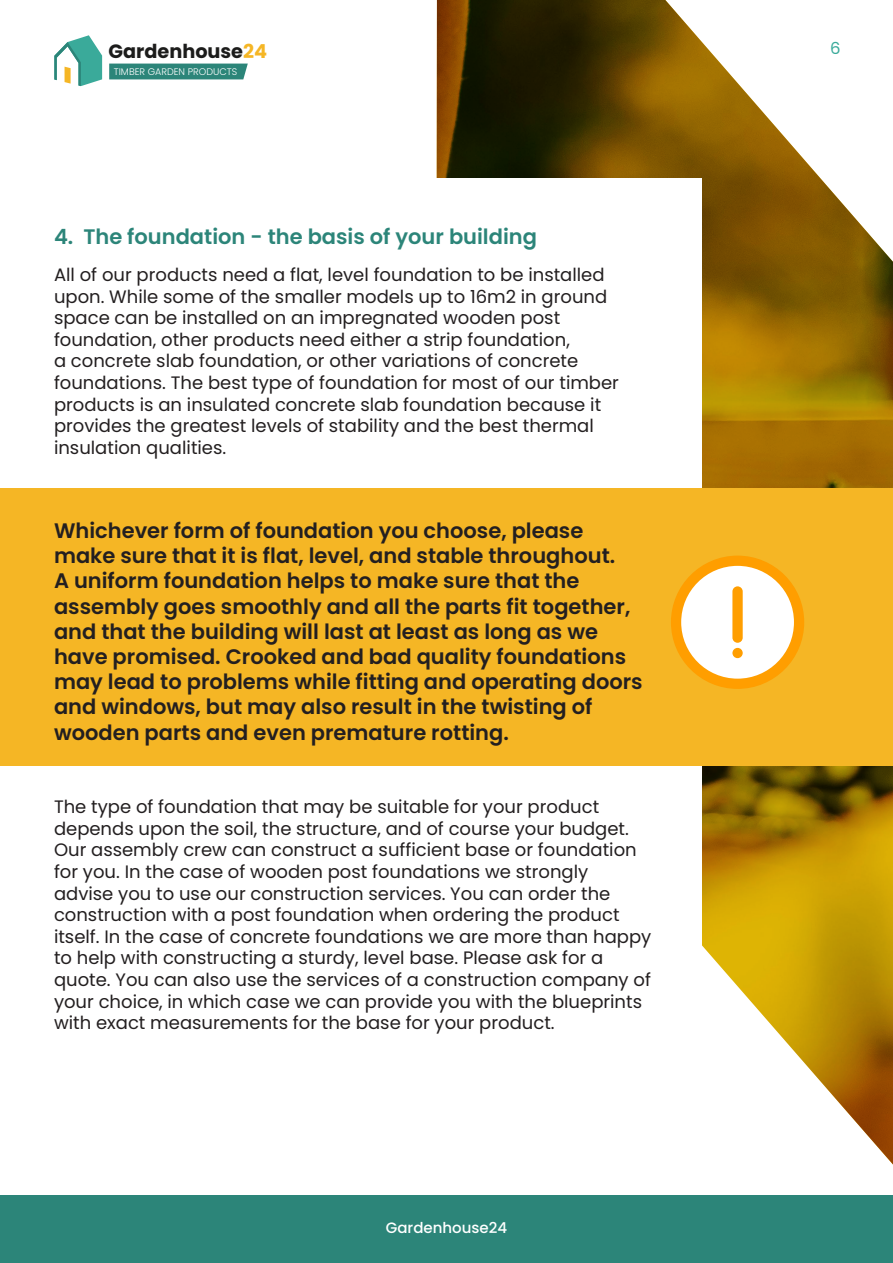
<style>
.page{position:relative;width:893px;height:1263px;background:#fff}
.page>*{position:absolute;margin:0;border:0;box-sizing:border-box;transform-origin:0 0}
.t1{font:600 21px/25.2px "Poppins";color:#231f20}
.t2{font:600 21px "Poppins";color:#2c8579}
.t3{font:700 19.2px "Poppins";color:#1c1c1b}
.t4{font:18px/21.6px "Poppins";color:#231f20}
.t5{font:16.5px "Poppins";color:#3aaa9a}
.t6{font:500 15px "Poppins";color:#fff}
.t7{font:300 9.6px "Poppins";color:#fff}
.s1{color:#f5b625}
</style>
<div class="page">
<img style="left:436px;top:0;width:457px;height:1164px">
<div style="left:45px;top:179px;width:657px;height:948px;background:#fff"></div>
<div style="left:0;top:488px;width:893px;height:278px;background:#f5b625"></div>
<svg style="left:671px;top:556px;width:133px;height:133px"></svg>
<div style="left:0;top:1195px;width:893px;height:68px;background:#2c8579"></div>
<div style="left:109px;top:64px;width:139px;height:15px;background:#2c8579"></div>
<svg style="left:54px;top:35px;width:48px;height:51px"></svg>
<p class="t3" style="left:109px;top:40px;width:160px">Gardenhouse<span class="s1">24</span></p>
<p class="t7" style="left:114px;top:66px;width:125px">TIMBER GARDEN PRODUCTS</p>
<p class="t2" style="left:54px;top:224px;width:484px">4. The foundation - the basis of your building</p>
<p class="t4" style="left:54px;top:264px;width:566px">All of our products need a flat, level foundation to be installed upon. While some of the smaller models up to 16m2 in ground space can be installed on an impregnated wooden post foundation, other products need either a strip foundation,<br>a concrete slab foundation, or other variations of concrete foundations. The best type of foundation for most of our timber products is an insulated concrete slab foundation because it provides the greatest levels of stability and the best thermal insulation qualities.</p>
<p class="t1" style="left:54px;top:518px;width:590px">Whichever form of foundation you choose, please make sure that it is flat, level, and stable throughout.<br>A uniform foundation helps to make sure that the assembly goes smoothly and all the parts fit together, and that the building will last at least as long as we have promised. Crooked and bad quality foundations may lead to problems while fitting and operating doors and windows, but may also result in the twisting of wooden parts and even premature rotting.</p>
<p class="t4" style="left:54px;top:796px;width:599px">The type of foundation that may be suitable for your product depends upon the soil, the structure, and of course your budget.<br>Our assembly crew can construct a sufficient base or foundation for you. In the case of wooden post foundations we strongly advise you to use our construction services. You can order the construction with a post foundation when ordering the product itself. In the case of concrete foundations we are more than happy to help with constructing a sturdy, level base. Please ask for a quote. You can also use the services of a construction company of your choice, in which case we can provide you with the blueprints with exact measurements for the base for your product.</p>
<p class="t6" style="left:386px;top:1219px;width:123px">Gardenhouse24</p>
<p class="t5" style="left:830px;top:39px;width:12px">6</p>
</div>
